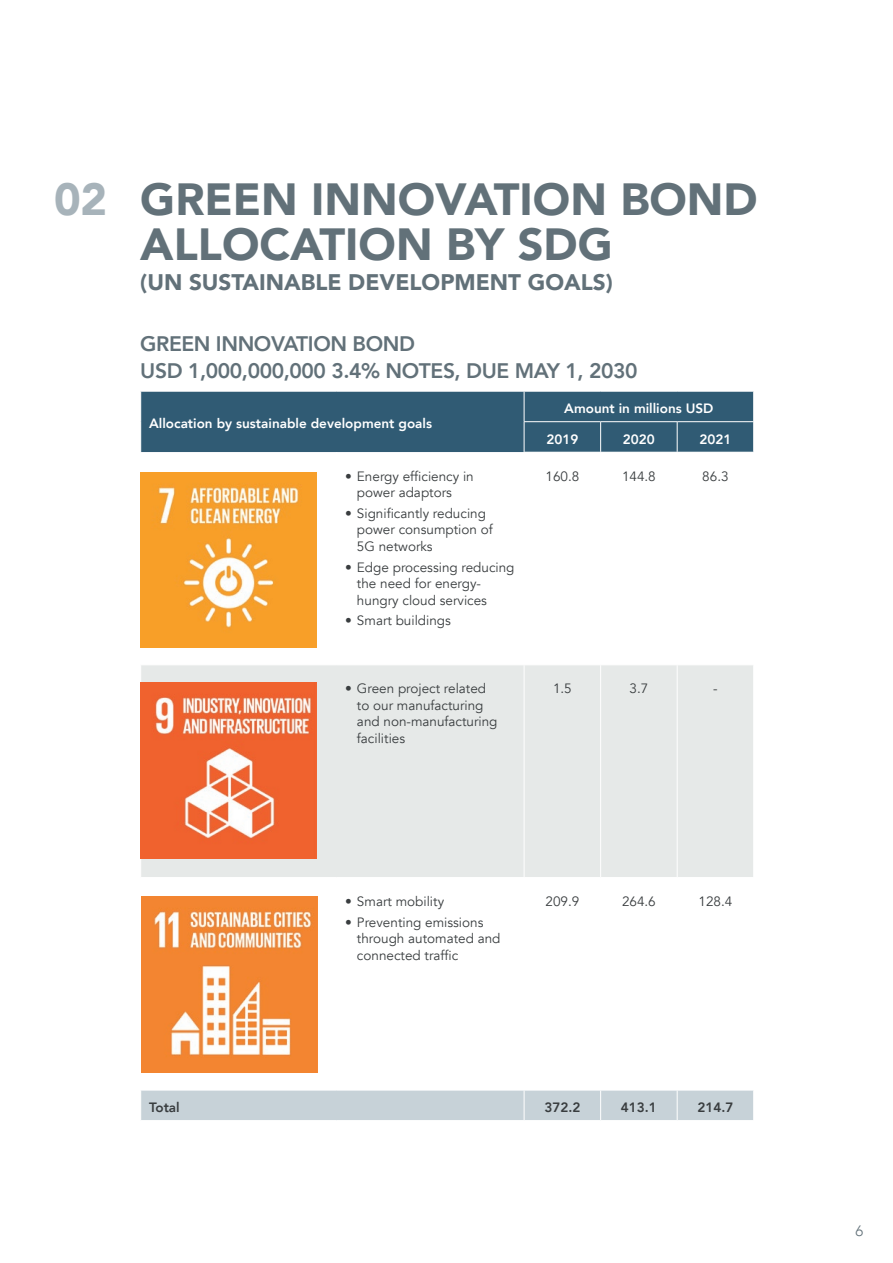
<style>
.page{position:relative;width:893px;height:1263px;background:#fff}
.page>*{position:absolute;margin:0;border:0;box-sizing:border-box;transform-origin:0 0}
.t1{font:900 45px/45px "Avenir";color:#627179}
.t2{font:900 45px "Avenir";color:#a7b3ba}
.t3{font:900 22.5px "Avenir";color:#627179}
.t4{font:800 21px/27px "Avenir";letter-spacing:-.02em;color:#627179}
.t5{font:300 15px "Avenir";color:#627179}
.t6{font:13.5px/16.5px "Avenir";color:#393d3f}
.t7{font:800 13.5px "Avenir";color:#fff}
.t8{font:800 13.5px "Avenir";color:#393d3f}
</style>
<div class="page">
<div style="left:141px;top:665px;width:612px;height:212px;background:#e6e9e8"></div>
<div style="left:141px;top:1091px;width:612px;height:29px;background:#c7d2d8"></div>
<div style="left:141px;top:391px;width:613px;height:61px;background:#305b74"></div>
<hr style="left:524px;top:421px;width:77px;height:1px;background:#fff">
<hr style="left:524px;top:422px;width:1px;height:30px;background:#fff">
<hr style="left:601px;top:421px;width:76px;height:1px;background:#fff">
<hr style="left:600px;top:422px;width:1px;height:30px;background:#fff">
<hr style="left:677px;top:421px;width:77px;height:1px;background:#fff">
<hr style="left:677px;top:422px;width:1px;height:30px;background:#fff">
<hr style="left:753px;top:422px;width:1px;height:30px;background:#fff">
<hr style="left:524px;top:665px;width:1px;height:212px;background:#fff">
<hr style="left:600px;top:665px;width:1px;height:212px;background:#fff">
<hr style="left:677px;top:665px;width:1px;height:212px;background:#fff">
<hr style="left:524px;top:1090px;width:1px;height:30px;background:#fff">
<hr style="left:600px;top:1090px;width:1px;height:30px;background:#fff">
<hr style="left:677px;top:1090px;width:1px;height:30px;background:#fff">
<img style="left:140px;top:472px;width:176px;height:176px">
<img style="left:140px;top:683px;width:176px;height:176px">
<img style="left:141px;top:896px;width:176px;height:176px">
<h1 class="t2" style="left:54px;top:161px;width:55px">02</h1>
<h1 class="t1" style="left:140px;top:176px;width:619px">GREEN INNOVATION BOND<br>ALLOCATION BY SDG</h1>
<h2 class="t3" style="left:140px;top:263px;width:474px">(UN SUSTAINABLE DEVELOPMENT GOALS)</h2>
<h3 class="t4" style="left:140px;top:330px;width:499px">GREEN INNOVATION BOND<br>USD 1,000,000,000 3.4% NOTES, DUE MAY 1, 2030</h3>
<p class="t7" style="left:149px;top:413px;width:284px">Allocation by sustainable development goals</p>
<p class="t6" style="left:357px;top:468px;width:118px;text-indent:-12px">• Energy efficiency in power adaptors</p>
<p class="t6" style="left:357px;top:505px;width:137px;text-indent:-12px">• Significantly reducing power consumption of<br>5G networks</p>
<p class="t6" style="left:357px;top:559px;width:159px;text-indent:-12px">• Edge processing reducing the need for energy&shy;hungry cloud services</p>
<p class="t6" style="left:345px;top:613px;width:107px">• Smart buildings</p>
<p class="t7" style="left:564px;top:398px;width:151px">Amount in millions USD</p>
<p class="t7" style="left:546px;top:428px;width:33px">2019</p>
<p class="t7" style="left:623px;top:428px;width:33px">2020</p>
<p class="t7" style="left:699px;top:428px;width:33px">2021</p>
<p class="t6" style="left:545px;top:468px;width:35px">160.8</p>
<p class="t6" style="left:622px;top:468px;width:35px">144.8</p>
<p class="t6" style="left:702px;top:468px;width:28px">86.3</p>
<p class="t6" style="left:357px;top:680px;width:142px;text-indent:-12px">• Green project related to our manufacturing and non-manufacturing facilities</p>
<p class="t6" style="left:553px;top:680px;width:20px">1.5</p>
<p class="t6" style="left:629px;top:680px;width:20px">3.7</p>
<p class="t6" style="left:713px;top:680px;width:6px">-</p>
<p class="t6" style="left:345px;top:893px;width:100px">• Smart mobility</p>
<p class="t6" style="left:357px;top:914px;width:145px;text-indent:-12px">• Preventing emissions through automated and connected traffic</p>
<p class="t6" style="left:545px;top:893px;width:35px">209.9</p>
<p class="t6" style="left:622px;top:893px;width:35px">264.6</p>
<p class="t6" style="left:699px;top:893px;width:35px">128.4</p>
<p class="t8" style="left:149px;top:1097px;width:32px">Total</p>
<p class="t8" style="left:544px;top:1097px;width:37px">372.2</p>
<p class="t8" style="left:621px;top:1097px;width:37px">413.1</p>
<p class="t8" style="left:697px;top:1097px;width:37px">214.7</p>
<p class="t5" style="left:855px;top:1222px;width:9px">6</p>
</div>
